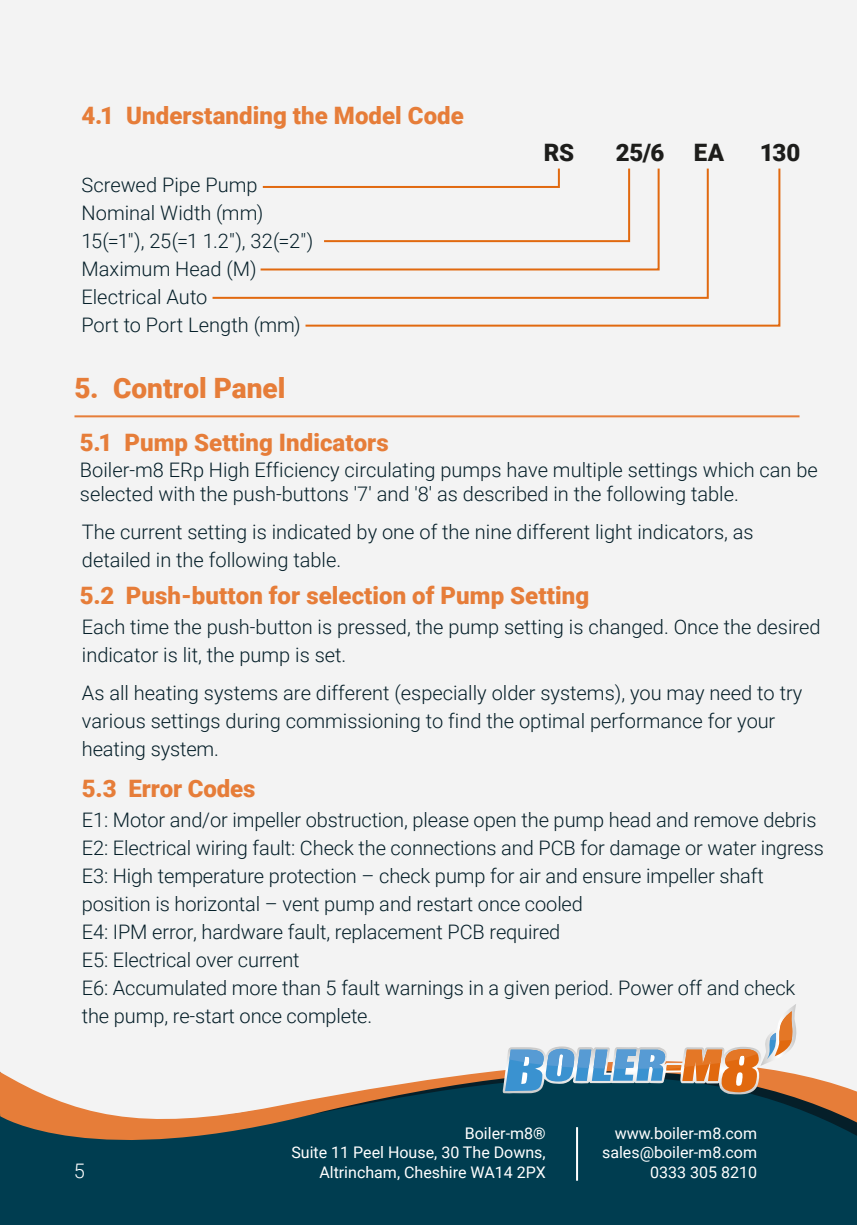
<style>
.page{position:relative;width:857px;height:1225px;background:#fff}
.page>*{position:absolute;margin:0;border:0;box-sizing:border-box;transform-origin:0 0}
.t1{font:900 28px "Roboto";color:#e67d39}
.Body{font:900 24px "Roboto";color:#e67d39}
.t2{font:900 24px "Roboto";letter-spacing:-.01em;color:#1d1d1b}
.Body-2{font:300 20px/28px "Roboto";color:#051f29}
.t3{font:300 20px "Roboto";color:#fff}
.t4{font:16px/19.2px "Roboto";color:#fff;text-align:right}
</style>
<div class="page">
<div style="left:0;top:0;width:856px;height:1225px;background:#f3f3f3"></div>
<svg style="left:0;top:1070px;width:856px;height:155px;background:#315861"></svg>
<svg style="left:502px;top:1004px;width:295px;height:90px"></svg>
<hr style="left:575px;top:1127px;width:2px;height:53px;background:#fff">
<svg style="left:212px;top:186px;width:91px;height:113px"></svg>
<svg style="left:303px;top:168px;width:478px;height:159px"></svg>
<hr style="left:74px;top:415px;width:725px;height:2px;background:#e67d39">
<p class="Body" style="left:81px;top:99px;width:384px">4.1 Understanding the Model Code</p>
<p class="Body-2" style="left:81px;top:170px;width:178px">Screwed Pipe Pump</p>
<p class="Body-2" style="left:81px;top:198px;width:233px">Nominal Width (mm)<br>15(=1"), 25(=1 1.2"), 32(=2")</p>
<p class="Body-2" style="left:81px;top:254px;width:177px">Maximum Head (M)</p>
<p class="Body-2" style="left:81px;top:282px;width:127px">Electrical Auto</p>
<p class="Body-2" style="left:81px;top:310px;width:221px">Port to Port Length (mm)</p>
<p class="t2" style="left:543px;top:136px;width:32px">RS</p>
<p class="t2" style="left:615px;top:136px;width:110px">25/6 EA</p>
<p class="t2" style="left:759px;top:136px;width:42px">130</p>
<p class="t1" style="left:74px;top:369px;width:212px">5. Control Panel</p>
<p class="Body" style="left:80px;top:425px;width:310px">5.1 Pump Setting Indicators</p>
<p class="Body-2" style="left:80px;top:457px;width:739px;line-height:24px">Boiler-m8 ERp High Efficiency circulating pumps have multiple settings which can be selected with the push-buttons '7' and '8' as described in the following table.</p>
<p class="Body-2" style="left:82px;top:517px;width:673px">The current setting is indicated by one of the nine different light indicators, as detailed in the following table.</p>
<p class="Body" style="left:80px;top:578px;width:510px">5.2 Push-button for selection of Pump Setting</p>
<p class="Body-2" style="left:82px;top:612px;width:739px">Each time the push-button is pressed, the pump setting is changed. Once the desired indicator is lit, the pump is set.</p>
<p class="Body-2" style="left:82px;top:678px;width:721px">As all heating systems are different (especially older systems), you may need to try various settings during commissioning to find the optimal performance for your heating system.</p>
<p class="Body" style="left:82px;top:772px;width:175px">5.3 Error Codes</p>
<p class="Body-2" style="left:82px;top:805px;width:743px">E1: Motor and/or impeller obstruction, please open the pump head and remove debris E2: Electrical wiring fault: Check the connections and PCB for damage or water ingress E3: High temperature protection – check pump for air and ensure impeller shaft position is horizontal – vent pump and restart once cooled<br>E4: IPM error, hardware fault, replacement PCB required<br>E5: Electrical over current<br>E6: Accumulated more than 5 fault warnings in a given period. Power off and check the pump, re-start once complete.</p>
<p class="t3" style="left:74px;top:1156px;width:13px">5</p>
<p class="t4" style="left:291px;top:1123px;width:256px">Boiler-m8®<br>Suite 11 Peel House, 30 The Downs,<br>Altrincham, Cheshire WA14 2PX</p>
<p class="t4" style="left:601px;top:1123px;width:156px">www.boiler-m8.com sales@boiler-m8.com<br>0333 305 8210</p>
</div>
